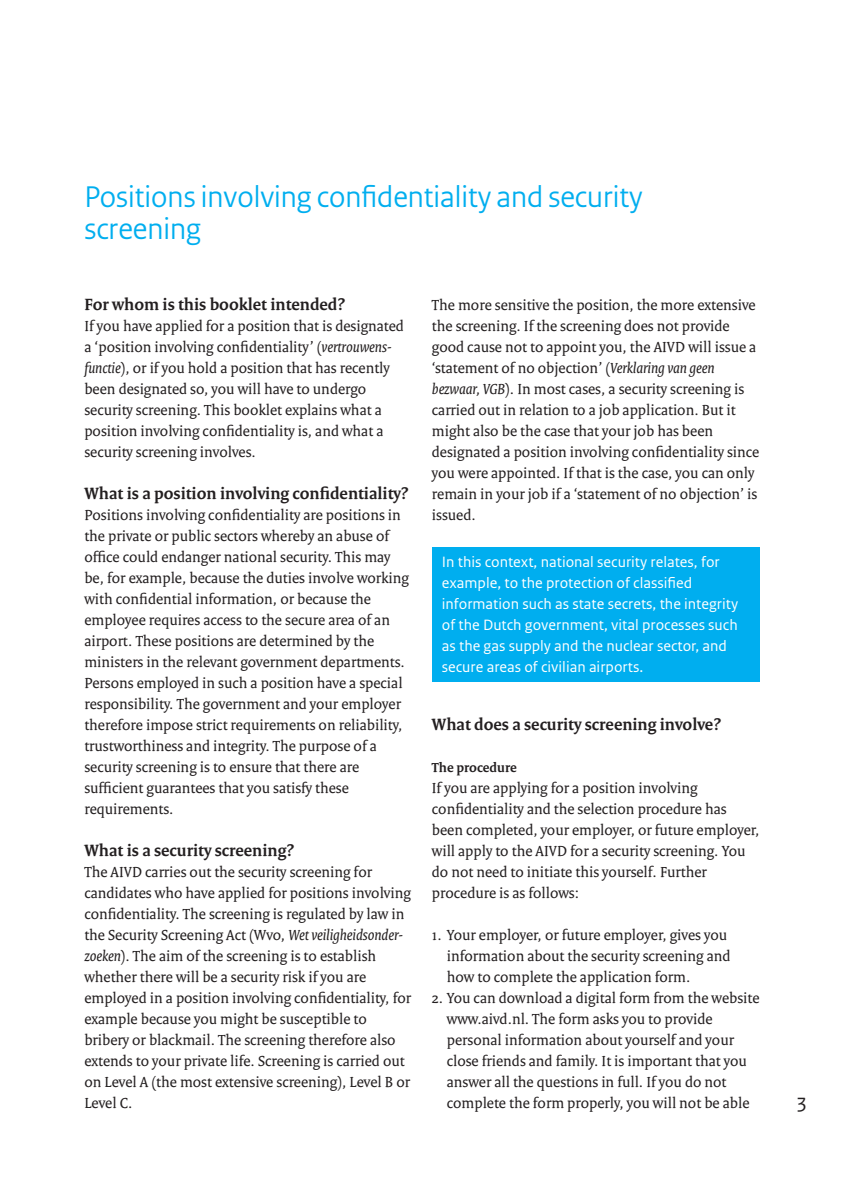
<style>
.page{position:relative;width:844px;height:1191px;background:#fff}
.page>*{position:absolute;margin:0;border:0;box-sizing:border-box;transform-origin:0 0}
.t1{font:31.5px/31.5px "Rijksoverheid Sans Heading";color:#00aeef}
.t2{font:21px "Rijksoverheid Sans Text";color:#231f20}
.t3{font:700 17.5px "Rijksoverheid Serif";color:#231f20}
.t4{font:15.75px/21px "Rijksoverheid Serif";color:#231f20}
.t5{font:15.75px/21px "Rijksoverheid Sans Text";color:#fff}
.t6{font:700 14px "Rijksoverheid Serif";color:#231f20}
.s1{font-style:italic}
</style>
<div class="page">
<div style="left:432px;top:548px;width:327px;height:134px;background:#00aeef"></div>
<h1 class="t1" style="left:84px;top:182px;width:559px">Positions involving confidentiality and security screening</h1>
<p class="t3" style="left:84px;top:293px;width:262px">For whom is this booklet intended?</p>
<p class="t4" style="left:84px;top:315px;width:321px">If you have applied for a position that is designated a ‘position involving confidentiality’ (<span class="s1">vertrouwens&shy;functie</span>), or if you hold a position that has recently been designated so, you will have to undergo security screening. This booklet explains what a position involving confidentiality is, and what a security screening involves.</p>
<p class="t3" style="left:84px;top:482px;width:325px">What is a position involving confidentiality?</p>
<p class="t4" style="left:84px;top:504px;width:326px">Positions involving confidentiality are positions in the private or public sectors whereby an abuse of office could endanger national security. This may be, for example, because the duties involve working with confidential information, or because the employee requires access to the secure area of an airport. These positions are determined by the ministers in the relevant government departments.<br>Persons employed in such a position have a special responsibility. The government and your employer therefore impose strict requirements on reliability, trustworthiness and integrity. The purpose of a security screening is to ensure that there are sufficient guarantees that you satisfy these requirements.</p>
<p class="t3" style="left:84px;top:839px;width:211px">What is a security screening?</p>
<p class="t4" style="left:84px;top:861px;width:328px">The AIVD carries out the security screening for candidates who have applied for positions involving confidentiality. The screening is regulated by law in the Security Screening Act (Wvo, <span class="s1">Wet veiligheidsonder&shy;zoeken</span>). The aim of the screening is to establish whether there will be a security risk if you are employed in a position involving confidentiality, for example because you might be susceptible to bribery or blackmail. The screening therefore also extends to your private life. Screening is carried out on Level A (the most extensive screening), Level B or Level C.</p>
<p class="t4" style="left:432px;top:294px;width:329px">The more sensitive the position, the more extensive the screening. If the screening does not provide good cause not to appoint you, the AIVD will issue a ‘statement of no objection’ (<span class="s1">Verklaring van geen bezwaar, VGB</span>). In most cases, a security screening is carried out in relation to a job application. But it might also be the case that your job has been designated a position involving confidentiality since you were appointed. If that is the case, you can only remain in your job if a ‘statement of no objection’ is issued.</p>
<p class="t5" style="left:441px;top:552px;width:298px">In this context, national security relates, for example, to the protection of classified information such as state secrets, the integrity of the Dutch government, vital processes such as the gas supply and the nuclear sector, and secure areas of civilian airports.</p>
<p class="t3" style="left:432px;top:713px;width:290px">What does a security screening involve?</p>
<p class="t6" style="left:432px;top:759px;width:86px">The procedure</p>
<p class="t4" style="left:432px;top:777px;width:329px">If you are applying for a position involving confidentiality and the selection procedure has been completed, your employer, or future employer, will apply to the AIVD for a security screening. You do not need to initiate this yourself. Further procedure is as follows:</p>
<p class="t4" style="left:446px;top:924px;width:285px;text-indent:-15px">1. Your employer, or future employer, gives you information about the security screening and how to complete the application form.</p>
<p class="t4" style="left:446px;top:987px;width:314px;text-indent:-15px">2. You can download a digital form from the website www.aivd.nl. The form asks you to provide personal information about yourself and your close friends and family. It is important that you answer all the questions in full. If you do not complete the form properly, you will not be able</p>
<h2 class="t2" style="left:796px;top:1089px;width:11px">3</h2>
</div>
